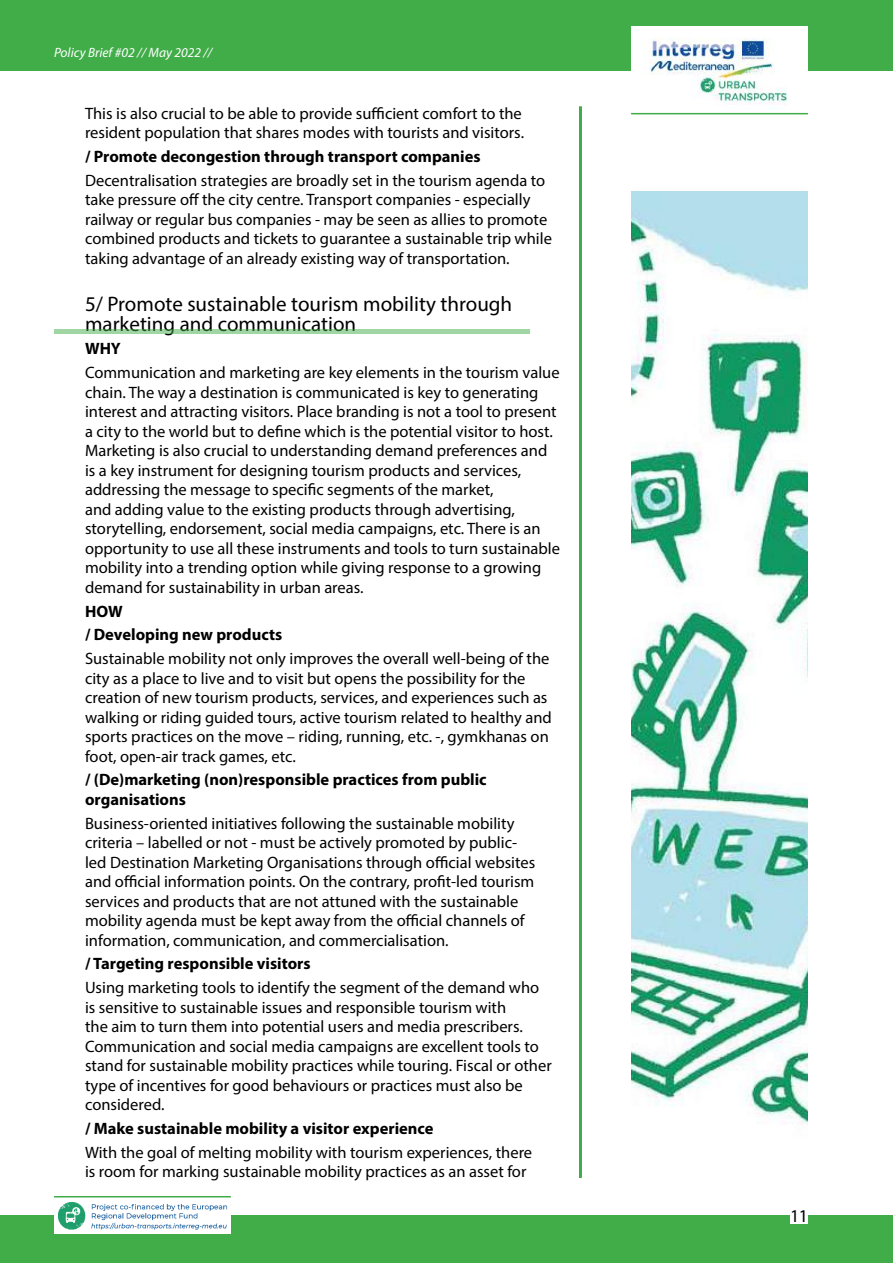
<style>
.page{position:relative;width:893px;height:1263px;background:#fff}
.page>*{position:absolute;margin:0;border:0;box-sizing:border-box;transform-origin:0 0}
.t1{font:21px/19.5px "Myriad Pro";color:#000}
.t2{font:18px "Myriad Pro";color:#000}
.t3{font:16.5px/19.5px "Myriad Pro";color:#000}
.t4{font:700 16.5px/23.7px "Myriad Pro";color:#000}
.t5{font:italic 13.5px "Myriad Pro";color:#fff}
</style>
<div class="page">
<div style="left:579px;top:106px;width:3px;height:1072px;border:2px solid #41ad49"></div>
<div style="left:0;top:1216px;width:893px;height:47px;background:#41ad49"></div>
<div style="left:0;top:0;width:893px;height:71px;background:#41ad49"></div>
<img style="left:631px;top:27px;width:177px;height:88px">
<hr style="left:631px;top:113px;width:177px;height:1px;background:#41ad49">
<div style="left:790px;top:1208px;width:18px;height:16px;background:#fff"></div>
<div style="left:54px;top:1202px;width:177px;height:31px;background:#fff"></div>
<img style="left:59px;top:1202px;width:169px;height:27px">
<hr style="left:54px;top:1196px;width:177px;height:1px;background:#41ad49">
<hr style="left:54px;top:330px;width:476px;height:4px;background:#a0d6a4">
<img style="left:631px;top:191px;width:177px;height:934px">
<p class="t5" style="left:54px;top:44px;width:160px">Policy Brief #02 // May 2022 //</p>
<p class="t3" style="left:85px;top:103px;width:440px">This is also crucial to be able to provide sufficient comfort to the resident population that shares modes with tourists and visitors.</p>
<p class="t4" style="left:85px;top:144px;width:397px">/ Promote decongestion through transport companies</p>
<p class="t3" style="left:85px;top:170px;width:468px">Decentralisation strategies are broadly set in the tourism agenda to take pressure off the city centre. Transport companies - especially railway or regular bus companies - may be seen as allies to promote combined products and tickets to guarantee a sustainable trip while taking advantage of an already existing way of transportation.</p>
<p class="t1" style="left:85px;top:294px;width:429px">5/ Promote sustainable tourism mobility through marketing and communication</p>
<p class="t4" style="left:85px;top:336px;width:37px">WHY</p>
<p class="t3" style="left:85px;top:363px;width:476px">Communication and marketing are key elements in the tourism value chain. The way a destination is communicated is key to generating interest and attracting visitors. Place branding is not a tool to present a city to the world but to define which is the potential visitor to host.<br>Marketing is also crucial to understanding demand preferences and is a key instrument for designing tourism products and services, addressing the message to specific segments of the market,<br>and adding value to the existing products through advertising, storytelling, endorsement, social media campaigns, etc. There is an opportunity to use all these instruments and tools to turn sustainable mobility into a trending option while giving response to a growing demand for sustainability in urban areas.</p>
<p class="t4" style="left:85px;top:599px;width:199px">HOW<br>/ Developing new products</p>
<p class="t3" style="left:85px;top:648px;width:468px">Sustainable mobility not only improves the overall well-being of the city as a place to live and to visit but opens the possibility for the creation of new tourism products, services, and experiences such as walking or riding guided tours, active tourism related to healthy and sports practices on the move – riding, running, etc. -, gymkhanas on foot, open-air track games, etc.</p>
<p class="t4" style="left:85px;top:769px;width:403px;line-height:19.5px">/ (De)marketing (non)responsible practices from public organisations</p>
<p class="t3" style="left:85px;top:813px;width:452px">Business-oriented initiatives following the sustainable mobility criteria – labelled or not - must be actively promoted by public&shy;led Destination Marketing Organisations through official websites and official information points. On the contrary, profit-led tourism services and products that are not attuned with the sustainable mobility agenda must be kept away from the official channels of information, communication, and commercialisation.</p>
<p class="t4" style="left:85px;top:951px;width:227px">/ Targeting responsible visitors</p>
<p class="t3" style="left:85px;top:978px;width:468px">Using marketing tools to identify the segment of the demand who is sensitive to sustainable issues and responsible tourism with<br>the aim to turn them into potential users and media prescribers.<br>Communication and social media campaigns are excellent tools to stand for sustainable mobility practices while touring. Fiscal or other type of incentives for good behaviours or practices must also be considered.</p>
<p class="t4" style="left:85px;top:1116px;width:350px">/ Make sustainable mobility a visitor experience</p>
<p class="t3" style="left:85px;top:1142px;width:449px">With the goal of melting mobility with tourism experiences, there is room for marking sustainable mobility practices as an asset for</p>
<p class="t2" style="left:790px;top:1205px;width:19px">11</p>
</div>
